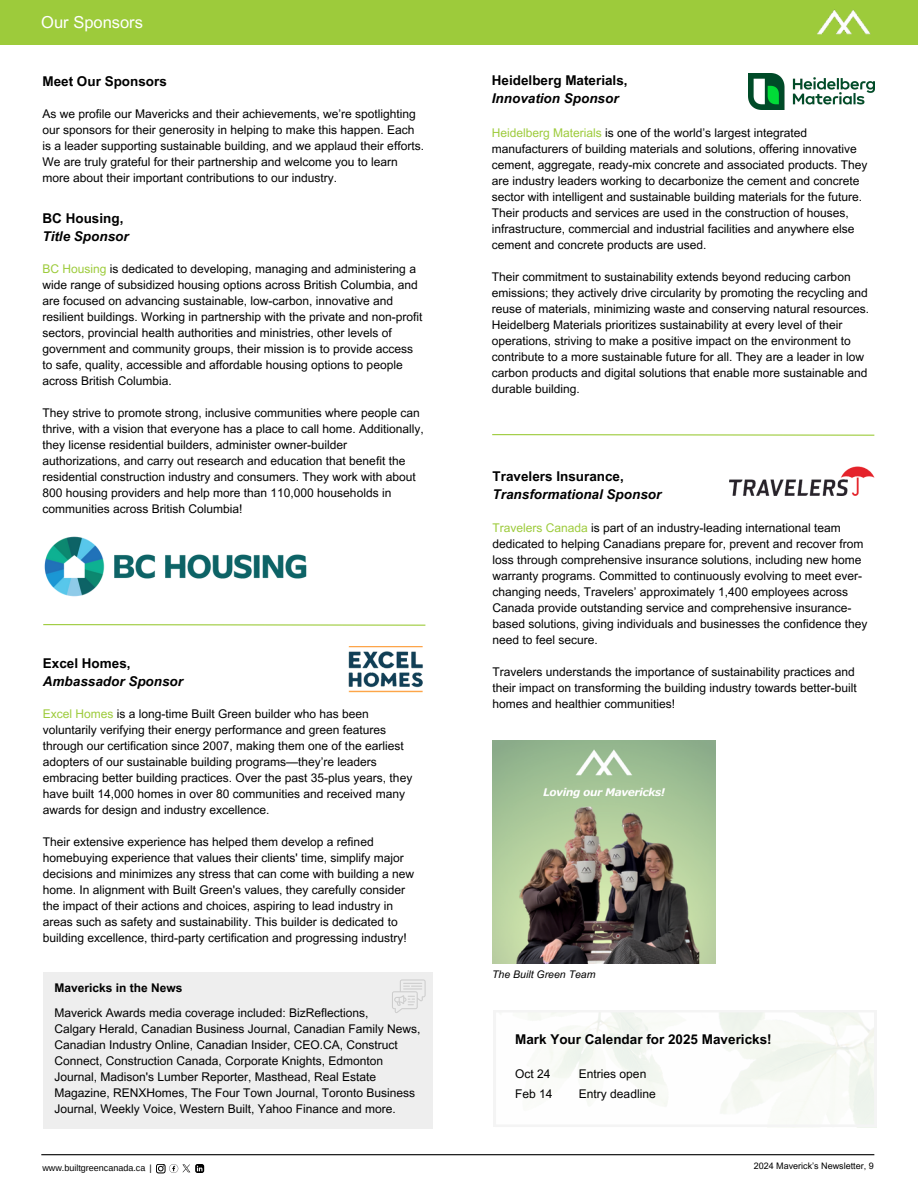
<style>
.page{position:relative;width:918px;height:1188px;background:#fff}
.page>*{position:absolute;margin:0;border:0;box-sizing:border-box;transform-origin:0 0}
.t1{font:16.5px "Arial MT Pro";color:#fff}
.t2{font:italic 700 13.5px/18px "Arial MT Pro";color:#000}
.t3{font:700 13.5px/18px "Arial MT Pro";color:#000}
.t4{font:12px/16px "Arial MT Pro";color:#000}
.t5{font:700 12px "Arial MT Pro";color:#000}
.t6{font:italic 10.5px "Arial MT Pro";color:#000}
.t7{font:9px "Arial MT Pro";color:#000}
.t8{font:9px "Arimo";color:#000}
.s1{font-style:normal}
.s2{color:#9dcb3b}
.s3{font-style:italic}
</style>
<div class="page">
<div style="left:0;top:0;width:918px;height:45px;background:#9dcb3b"></div>
<img style="left:817px;top:9px;width:54px;height:26px">
<hr style="left:41px;top:1154px;width:833px;height:1px;background:#000">
<svg style="left:156px;top:1164px;width:48px;height:9px"></svg>
<img style="left:44px;top:537px;width:263px;height:60px">
<img style="left:348px;top:646px;width:75px;height:46px">
<img style="left:748px;top:73px;width:126px;height:36px">
<img style="left:729px;top:466px;width:145px;height:29px">
<svg style="left:43px;top:624px;width:383px;height:2px"></svg>
<svg style="left:492px;top:434px;width:383px;height:2px"></svg>
<img style="left:493px;top:741px;width:222px;height:223px">
<div style="left:43px;top:972px;width:390px;height:157px;background:#e9e9e9"></div>
<svg style="left:392px;top:979px;width:34px;height:34px"></svg>
<svg style="left:494px;top:1010px;width:382px;height:117px"></svg>
<p class="t1" style="left:41px;top:16px;width:103px">Our Sponsors</p>
<p class="t3" style="left:42px;top:74px;width:126px">Meet Our Sponsors</p>
<h4 class="t4" style="left:42px;top:107px;width:383px">As we profile our Mavericks and their achievements, we’re spotlighting our sponsors for their generosity in helping to make this happen. Each is a leader supporting sustainable building, and we applaud their efforts.<br>We are truly grateful for their partnership and welcome you to learn more about their important contributions to our industry.</h4>
<h3 class="t2" style="left:42px;top:211px;width:88px"><span class="s1">BC Housing,<br></span>Title Sponsor</h3>
<h4 class="t4" style="left:42px;top:262px;width:382px"><span class="s2">BC Housing</span> is dedicated to developing, managing and administering a wide range of subsidized housing options across British Columbia, and are focused on advancing sustainable, low-carbon, innovative and resilient buildings. Working in partnership with the private and non-profit sectors, provincial health authorities and ministries, other levels of government and community groups, their mission is to provide access to safe, quality, accessible and affordable housing options to people across British Columbia.</h4>
<p class="t4" style="left:42px;top:406px;width:383px">They strive to promote strong, inclusive communities where people can thrive, with a vision that everyone has a place to call home. Additionally, they license residential builders, administer owner-builder authorizations, and carry out research and education that benefit the residential construction industry and consumers. They work with about 800 housing providers and help more than 110,000 households in communities across British Columbia!</p>
<h4 class="t2" style="left:43px;top:655px;width:142px"><span class="s1">Excel Homes,<br></span>Ambassador Sponsor</h4>
<h2 class="t4" style="left:43px;top:707px;width:371px"><span class="s2">Excel Homes</span> is a long-time Built Green builder who has been voluntarily verifying their energy performance and green features through our certification since 2007, making them one of the earliest adopters of our sustainable building programs—they’re leaders embracing better building practices. Over the past 35-plus years, they have built 14,000 homes in over 80 communities and received many awards for design and industry excellence.</h2>
<p class="t4" style="left:43px;top:835px;width:373px">Their extensive experience has helped them develop a refined homebuying experience that values their clients' time, simplify major decisions and minimizes any stress that can come with building a new home. In alignment with Built Green's values, they carefully consider the impact of their actions and choices, aspiring to lead industry in areas such as safety and sustainability. This builder is dedicated to building excellence, third-party certification and progressing industry!</p>
<h2 class="t5" style="left:54px;top:983px;width:130px">Mavericks in the News</h2>
<p class="t4" style="left:54px;top:1006px;width:368px">Maverick Awards media coverage included: BizReflections,<br>Calgary Herald, Canadian Business Journal, Canadian Family News, Canadian Industry Online, Canadian Insider, CEO.CA, Construct Connect, Construction Canada, Corporate Knights, Edmonton Journal, Madison's Lumber Reporter, Masthead, Real Estate Magazine, RENXHomes, The Four Town Journal, Toronto Business Journal, Weekly Voice, Western Built, Yahoo Finance and more.</p>
<h4 class="t3" style="left:492px;top:73px;width:137px">Heidelberg Materials,<br><span class="s3">Innovation Sponsor</span></h4>
<h4 class="t4" style="left:492px;top:127px;width:377px"><span class="s2">Heidelberg Materials</span> is one of the world’s largest integrated manufacturers of building materials and solutions, offering innovative cement, aggregate, ready-mix concrete and associated products. They are industry leaders working to decarbonize the cement and concrete sector with intelligent and sustainable building materials for the future.<br>Their products and services are used in the construction of houses, infrastructure, commercial and industrial facilities and anywhere else cement and concrete products are used.</h4>
<h2 class="t4" style="left:492px;top:271px;width:379px">Their commitment to sustainability extends beyond reducing carbon emissions; they actively drive circularity by promoting the recycling and reuse of materials, minimizing waste and conserving natural resources.<br>Heidelberg Materials prioritizes sustainability at every level of their operations, striving to make a positive impact on the environment to contribute to a more sustainable future for all. They are a leader in low carbon products and digital solutions that enable more sustainable and durable building.</h2>
<p class="t2" style="left:493px;top:469px;width:170px"><span class="s1">Travelers Insurance,<br></span>Transformational Sponsor</p>
<h4 class="t4" style="left:493px;top:521px;width:376px"><span class="s2">Travelers Canada</span> is part of an industry-leading international team dedicated to helping Canadians prepare for, prevent and recover from loss through comprehensive insurance solutions, including new home warranty programs. Committed to continuously evolving to meet ever&shy;changing needs, Travelers’ approximately 1,400 employees across Canada provide outstanding service and comprehensive insurance&shy;based solutions, giving individuals and businesses the confidence they need to feel secure.</h4>
<h4 class="t4" style="left:493px;top:665px;width:366px">Travelers understands the importance of sustainability practices and their impact on transforming the building industry towards better-built homes and healthier communities!</h4>
<h5 class="t6" style="left:492px;top:970px;width:105px">The Built Green Team</h5>
<h4 class="t3" style="left:515px;top:1032px;width:258px">Mark Your Calendar for 2025 Mavericks!</h4>
<h4 class="t4" style="left:515px;top:1066px;width:39px;line-height:20px">Oct 24<br>Feb 14</h4>
<p class="t4" style="left:579px;top:1066px;width:78px;line-height:20px">Entries open<br>Entry deadline</p>
<h4 class="t8" style="left:42px;top:1163px;width:111px">www.builtgreencanada.ca |</h4>
<p class="t7" style="left:754px;top:1163px;width:122px">2024 Maverick’s Newsletter, 9</p>
</div>
